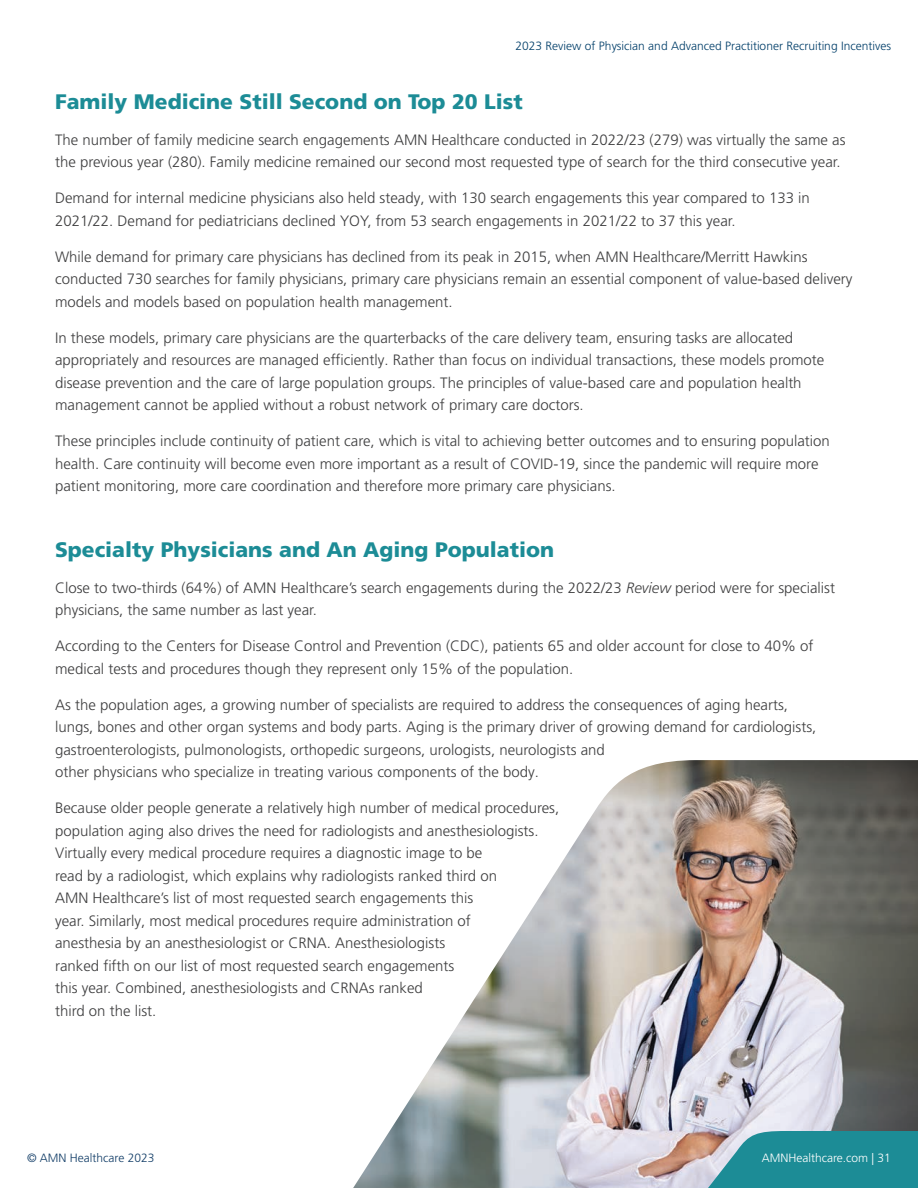
<style>
.page{position:relative;width:918px;height:1188px;background:#fff}
.page>*{position:absolute;margin:0;border:0;box-sizing:border-box;transform-origin:0 0}
.t1{font:900 21px "Frutiger LT Pro";color:#1c8c96}
.t2{font:300 15px/22.5px "Frutiger LT Pro";color:#3e3e3f}
.t3{font:300 12px "Frutiger LT Pro";color:#003e69}
.t4{font:300 12px "Frutiger LT Pro";color:#fff}
.t5{font:300 12px "Frutiger LT Pro";color:#123d67}
.s1{font-style:italic}
</style>
<div class="page">
<img style="left:353px;top:760px;width:565px;height:428px">
<svg style="left:534px;top:1131px;width:384px;height:57px;background:#7aacb4"></svg>
<p class="t3" style="left:516px;top:38px;width:377px">2023 Review of Physician and Advanced Practitioner Recruiting Incentives</p>
<h1 class="t1" style="left:55px;top:89px;width:469px">Family Medicine Still Second on Top 20 List</h1>
<p class="t2" style="left:55px;top:128px;width:792px">The number of family medicine search engagements AMN Healthcare conducted in 2022/23 (279) was virtually the same as the previous year (280). Family medicine remained our second most requested type of search for the third consecutive year.</p>
<p class="t2" style="left:55px;top:187px;width:756px">Demand for internal medicine physicians also held steady, with 130 search engagements this year compared to 133 in<br>2021/22. Demand for pediatricians declined YOY, from 53 search engagements in 2021/22 to 37 this year.</p>
<p class="t2" style="left:55px;top:245px;width:799px">While demand for primary care physicians has declined from its peak in 2015, when AMN Healthcare/Merritt Hawkins conducted 730 searches for family physicians, primary care physicians remain an essential component of value-based delivery models and models based on population health management.</p>
<p class="t2" style="left:55px;top:326px;width:771px">In these models, primary care physicians are the quarterbacks of the care delivery team, ensuring tasks are allocated appropriately and resources are managed efficiently. Rather than focus on individual transactions, these models promote disease prevention and the care of large population groups. The principles of value-based care and population health management cannot be applied without a robust network of primary care doctors.</p>
<p class="t2" style="left:55px;top:430px;width:776px">These principles include continuity of patient care, which is vital to achieving better outcomes and to ensuring population health. Care continuity will become even more important as a result of COVID-19, since the pandemic will require more patient monitoring, more care coordination and therefore more primary care physicians.</p>
<h1 class="t1" style="left:55px;top:537px;width:501px">Specialty Physicians and An Aging Population</h1>
<p class="t2" style="left:55px;top:576px;width:781px">Close to two-thirds (64%) of AMN Healthcare’s search engagements during the 2022/23 <span class="s1">Review</span> period were for specialist physicians, the same number as last year.</p>
<p class="t2" style="left:55px;top:635px;width:760px">According to the Centers for Disease Control and Prevention (CDC), patients 65 and older account for close to 40% of medical tests and procedures though they represent only 15% of the population.</p>
<p class="t2" style="left:55px;top:693px;width:763px">As the population ages, a growing number of specialists are required to address the consequences of aging hearts, lungs, bones and other organ systems and body parts. Aging is the primary driver of growing demand for cardiologists, gastroenterologists, pulmonologists, orthopedic surgeons, urologists, neurologists and<br>other physicians who specialize in treating various components of the body.</p>
<p class="t2" style="left:55px;top:797px;width:506px">Because older people generate a relatively high number of medical procedures, population aging also drives the need for radiologists and anesthesiologists.<br>Virtually every medical procedure requires a diagnostic image to be<br>read by a radiologist, which explains why radiologists ranked third on<br>AMN Healthcare’s list of most requested search engagements this<br>year. Similarly, most medical procedures require administration of<br>anesthesia by an anesthesiologist or CRNA. Anesthesiologists<br>ranked fifth on our list of most requested search engagements<br>this year. Combined, anesthesiologists and CRNAs ranked<br>third on the list.</p>
<p class="t5" style="left:27px;top:1151px;width:129px">© AMN Healthcare 2023</p>
<p class="t4" style="left:762px;top:1151px;width:131px">AMNHealthcare.com | 31</p>
</div>
